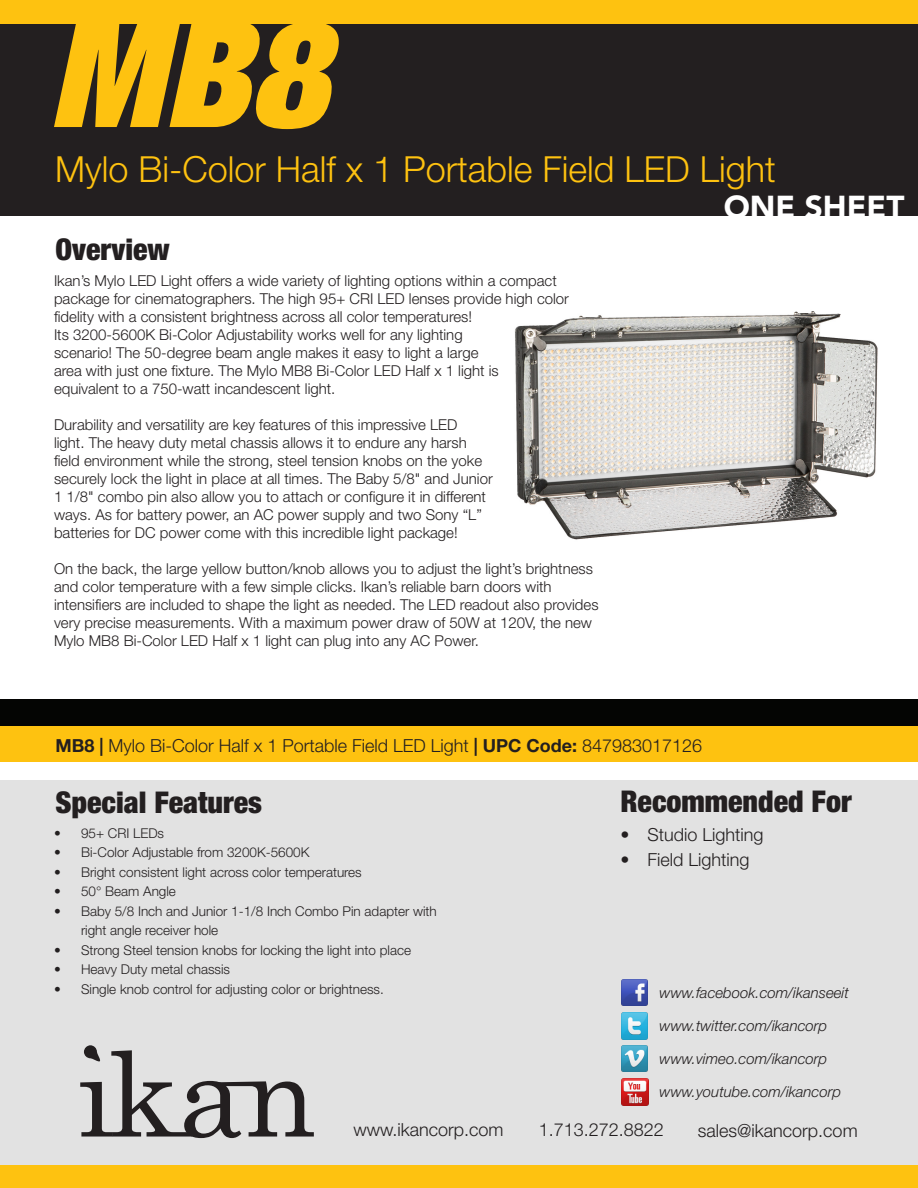
<style>
.page{position:relative;width:918px;height:1188px;background:#fff}
.page>*{position:absolute;margin:0;border:0;box-sizing:border-box;transform-origin:0 0}
.t1{font:italic 900 condensed 148.5px "Helvetica Neue LT Std";color:#fec210}
.t2{font:300 36px "Helvetica Neue LT Std";color:#fec210}
.t3{font:900 31.5px "Avenir LT Std";color:#fff}
.t4{font:900 condensed 30px "Helvetica Neue LT Std";color:#231f20}
.t5{font:300 18px "Helvetica Neue LT Std";color:#231f20}
.t6{font:300 15px/18px "Helvetica Neue LT Std";color:#231f20}
.t7{font:italic 300 15px "Helvetica Neue LT Std";color:#231f20}
.t8{font:300 13.5px/19.5px "Helvetica Neue LT Std";color:#231f20}
.s1{font-weight:700}
</style>
<div class="page">
<div style="left:0;top:780px;width:918px;height:408px;background:#e2e2e2"></div>
<svg style="left:80px;top:1045px;width:234px;height:93px"></svg>
<div style="left:0;top:0;width:918px;height:216px;background:#231f20"></div>
<img style="left:515px;top:311px;width:363px;height:229px">
<div style="left:0;top:0;width:918px;height:24px;background:#fec210"></div>
<div style="left:0;top:724px;width:918px;height:38px;background:#fec210"></div>
<div style="left:0;top:699px;width:918px;height:27px;background:#040503"></div>
<div style="left:0;top:1165px;width:918px;height:23px;background:#fec210"></div>
<img style="left:621px;top:979px;width:27px;height:27px">
<img style="left:621px;top:1012px;width:27px;height:28px">
<img style="left:621px;top:1045px;width:27px;height:27px">
<img style="left:621px;top:1078px;width:28px;height:28px">
<p class="t1" style="left:48px;top:-21px;width:279px">MB8</p>
<p class="t2" style="left:55px;top:148px;width:722px">Mylo Bi-Color Half x 1 Portable Field LED Light</p>
<p class="t4" style="left:56px;top:231px;width:116px">Overview</p>
<p class="t6" style="left:54px;top:271px;width:517px">Ikan’s Mylo LED Light offers a wide variety of lighting options within a compact package for cinematographers. The high 95+ CRI LED lenses provide high color fidelity with a consistent brightness across all color temperatures!<br>Its 3200-5600K Bi-Color Adjustability works well for any lighting<br>scenario! The 50-degree beam angle makes it easy to light a large<br>area with just one fixture. The Mylo MB8 Bi-Color LED Half x 1 light is<br>equivalent to a 750-watt incandescent light.</p>
<p class="t6" style="left:54px;top:415px;width:440px">Durability and versatility are key features of this impressive LED<br>light. The heavy duty metal chassis allows it to endure any harsh field environment while the strong, steel tension knobs on the yoke securely lock the light in place at all times. The Baby 5/8" and Junior 1 1/8" combo pin also allow you to attach or configure it in different ways. As for battery power, an AC power supply and two Sony “L” batteries for DC power come with this incredible light package!</p>
<p class="t6" style="left:54px;top:559px;width:546px">On the back, the large yellow button/knob allows you to adjust the light’s brightness and color temperature with a few simple clicks. Ikan’s reliable barn doors with intensifiers are included to shape the light as needed. The LED readout also provides very precise measurements. With a maximum power draw of 50W at 120V, the new Mylo MB8 Bi-Color LED Half x 1 light can plug into any AC Power.</p>
<p class="t3" style="left:724px;top:187px;width:182px">ONE SHEET</p>
<p class="t5" style="left:55px;top:735px;width:648px"><span class="s1">MB8 |</span> Mylo Bi-Color Half x 1 Portable Field LED Light <span class="s1">| UPC Code:</span> 847983017126</p>
<p class="t4" style="left:56px;top:784px;width:208px">Special Features</p>
<p class="t8" style="left:54px;top:823px;width:112px">• 95+ CRI LEDs</p>
<p class="t8" style="left:54px;top:842px;width:257px">• Bi-Color Adjustable from 3200K-5600K</p>
<p class="t8" style="left:54px;top:862px;width:309px">• Bright consistent light across color temperatures</p>
<p class="t8" style="left:54px;top:881px;width:123px">• 50° Beam Angle</p>
<p class="t8" style="left:81px;top:901px;width:357px;text-indent:-27px">• Baby 5/8 Inch and Junior 1-1/8 Inch Combo Pin adapter with right angle receiver hole</p>
<p class="t8" style="left:54px;top:940px;width:359px">• Strong Steel tension knobs for locking the light into place</p>
<p class="t8" style="left:54px;top:959px;width:178px">• Heavy Duty metal chassis</p>
<p class="t8" style="left:54px;top:979px;width:331px">• Single knob control for adjusting color or brightness.</p>
<p class="t4" style="left:620px;top:782px;width:233px">Recommended For</p>
<p class="t5" style="left:620px;top:823px;width:145px">• Studio Lighting</p>
<p class="t5" style="left:620px;top:849px;width:131px">• Field Lighting</p>
<p class="t7" style="left:660px;top:984px;width:191px">www.facebook.com/ikanseeit</p>
<p class="t7" style="left:660px;top:1017px;width:169px">www.twitter.com/ikancorp</p>
<p class="t7" style="left:660px;top:1050px;width:169px">www.vimeo.com/ikancorp</p>
<p class="t7" style="left:660px;top:1083px;width:183px">www.youtube.com/ikancorp</p>
<p class="t5" style="left:353px;top:1119px;width:152px">www.ikancorp.com</p>
<p class="t5" style="left:539px;top:1119px;width:127px">1.713.272.8822</p>
<p class="t5" style="left:698px;top:1119px;width:161px">sales@ikancorp.com</p>
</div>
